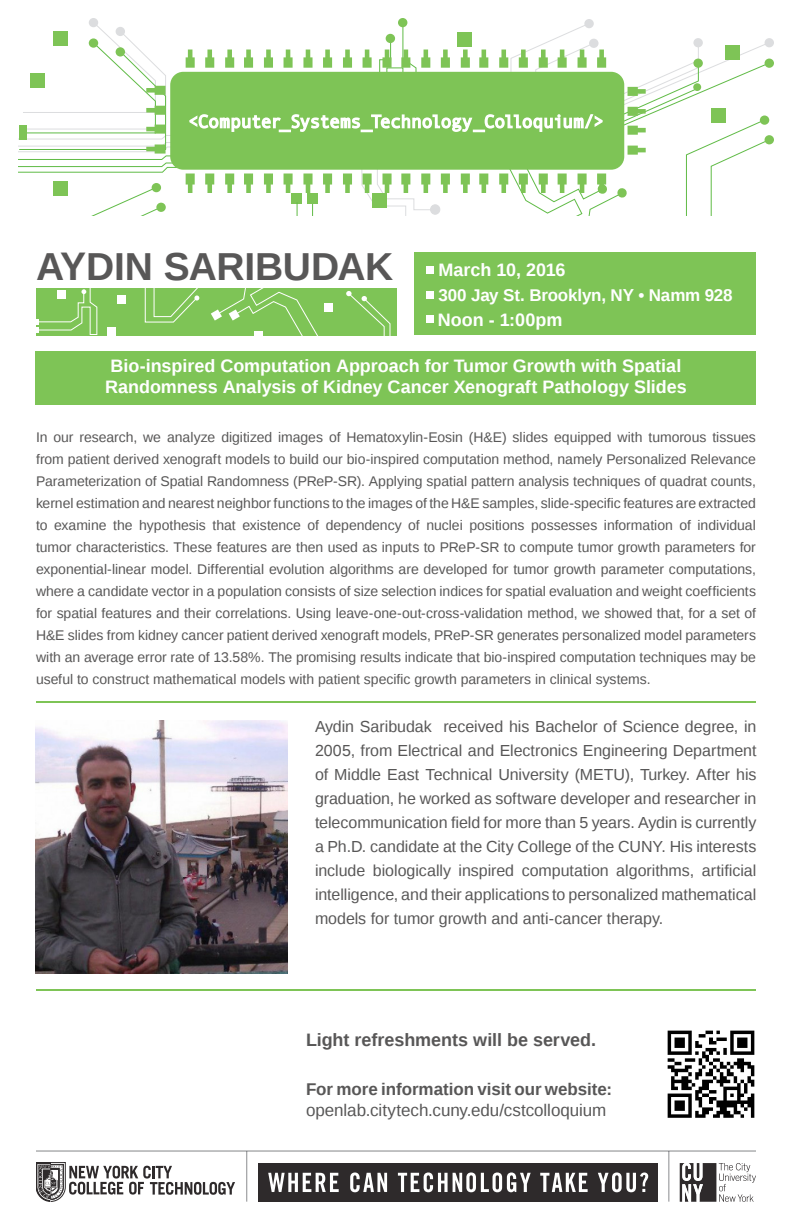
<style>
.page{position:relative;width:792px;height:1224px;background:#fff}
.page>*{position:absolute;margin:0;border:0;box-sizing:border-box;transform-origin:0 0}
.t1{font:700 39px "Liberation Sans";letter-spacing:-.01em;color:#585757}
.t2{font:700 18px "Liberation Sans";color:#fff}
.t3{font:700 18px "Liberation Sans";letter-spacing:-.005em;color:#585757}
.t4{font:17px "Liberation Sans";letter-spacing:-.005em;color:#585757}
.t5{font:700 17px "Liberation Sans";letter-spacing:-.005em;color:#585757}
.t6{font:700 17px "Liberation Sans";letter-spacing:-.01em;color:#fff}
.t7{font:16px/24px "Liberation Sans";color:#585757;text-align:justify}
.t8{font:14px/22px "Liberation Sans";color:#585757;text-align:justify}
</style>
<div class="page">
<div style="left:765px;top:38px;width:9px;height:9px;background:#dcdddf;border-radius:50%"></div>
<div style="left:693px;top:38px;width:10px;height:9px;background:#dcdddf;border-radius:50%"></div>
<div style="left:89px;top:18px;width:9px;height:9px;background:#dcdddf;border-radius:50%"></div>
<svg style="left:584px;top:19px;width:10px;height:9px"></svg>
<div style="left:726px;top:46px;width:14px;height:14px;background:#7ec456"></div>
<svg style="left:700px;top:62px;width:69px;height:57px"></svg>
<div style="left:765px;top:59px;width:9px;height:9px;background:#7ec456;border-radius:50%"></div>
<svg style="left:646px;top:62px;width:54px;height:54px"></svg>
<div style="left:693px;top:83px;width:8px;height:8px;background:#7ec456;border-radius:50%"></div>
<div style="left:398px;top:18px;width:9px;height:9px;background:#7ec456;border-radius:50%"></div>
<div style="left:693px;top:59px;width:10px;height:9px;background:#7ec456;border-radius:50%"></div>
<svg style="left:686px;top:119px;width:85px;height:97px"></svg>
<div style="left:765px;top:135px;width:9px;height:9px;background:#7ec456;border-radius:50%"></div>
<div style="left:760px;top:116px;width:9px;height:9px;background:#7ec456;border-radius:50%"></div>
<div style="left:414px;top:253px;width:342px;height:82px;background:#7ec456"></div>
<svg style="left:36px;top:1162px;width:199px;height:40px"></svg>
<div style="left:259px;top:1163px;width:399px;height:39px;background:#2e2a2b"></div>
<svg style="left:268px;top:1173px;width:71px;height:19px"></svg>
<svg style="left:350px;top:1173px;width:37px;height:19px"></svg>
<svg style="left:398px;top:1172px;width:133px;height:20px"></svg>
<svg style="left:540px;top:1173px;width:48px;height:19px"></svg>
<svg style="left:598px;top:1172px;width:50px;height:20px"></svg>
<svg style="left:680px;top:1163px;width:76px;height:39px"></svg>
<hr style="left:36px;top:1151px;width:720px;height:1px;background:#808285">
<hr style="left:247px;top:1151px;width:1px;height:51px;background:#808285">
<hr style="left:669px;top:1151px;width:1px;height:51px;background:#808285">
<hr style="left:36px;top:701px;width:720px;height:2px;background:#7ec456">
<hr style="left:36px;top:989px;width:720px;height:2px;background:#7ec456">
<div style="left:36px;top:351px;width:720px;height:54px;background:#7ec456"></div>
<img style="left:667px;top:1030px;width:88px;height:88px">
<img style="left:36px;top:720px;width:252px;height:254px">
<svg style="left:18px;top:21px;width:628px;height:335px"></svg>
<p class="t1" style="left:36px;top:240px;width:359px">AYDIN SARIBUDAK</p>
<p class="t2" style="left:438px;top:257px;width:129px">March 10, 2016</p>
<p class="t6" style="left:438px;top:283px;width:296px">300 Jay St. Brooklyn, NY • Namm 928</p>
<p class="t2" style="left:438px;top:307px;width:126px">Noon - 1:00pm</p>
<p class="t2" style="left:111px;top:353px;width:572px">Bio-inspired Computation Approach for Tumor Growth with Spatial</p>
<p class="t2" style="left:105px;top:374px;width:583px">Randomness Analysis of Kidney Cancer Xenograft Pathology Slides</p>
<p class="t8" style="left:36px;top:427px;width:722px">In our research, we analyze digitized images of Hematoxylin-Eosin (H&amp;E) slides equipped with tumorous tissues from patient derived xenograft models to build our bio-inspired computation method, namely Personalized Relevance Parameterization of Spatial Randomness (PReP-SR). Applying spatial pattern analysis techniques of quadrat counts, kernel estimation and nearest neighbor functions to the images of the H&amp;E samples, slide-specific features are extracted to examine the hypothesis that existence of dependency of nuclei positions possesses information of individual tumor characteristics. These features are then used as inputs to PReP-SR to compute tumor growth parameters for exponential-linear model. Differential evolution algorithms are developed for tumor growth parameter computations, where a candidate vector in a population consists of size selection indices for spatial evaluation and weight coefficients for spatial features and their correlations. Using leave-one-out-cross-validation method, we showed that, for a set of H&amp;E slides from kidney cancer patient derived xenograft models, PReP-SR generates personalized model parameters with an average error rate of 13.58%. The promising results indicate that bio-inspired computation techniques may be useful to construct mathematical models with patient specific growth parameters in clinical systems.</p>
<p class="t7" style="left:315px;top:715px;width:443px">Aydin Saribudak received his Bachelor of Science degree, in 2005, from Electrical and Electronics Engineering Department of Middle East Technical University (METU), Turkey. After his graduation, he worked as software developer and researcher in telecommunication field for more than 5 years. Aydin is currently a Ph.D. candidate at the City College of the CUNY. His interests include biologically inspired computation algorithms, artificial intelligence, and their applications to personalized mathematical models for tumor growth and anti-cancer therapy.</p>
<p class="t3" style="left:306px;top:1027px;width:292px">Light refreshments will be served.</p>
<p class="t5" style="left:306px;top:1078px;width:308px">For more information visit our website:</p>
<p class="t4" style="left:306px;top:1100px;width:302px">openlab.citytech.cuny.edu/cstcolloquium</p>
</div>
